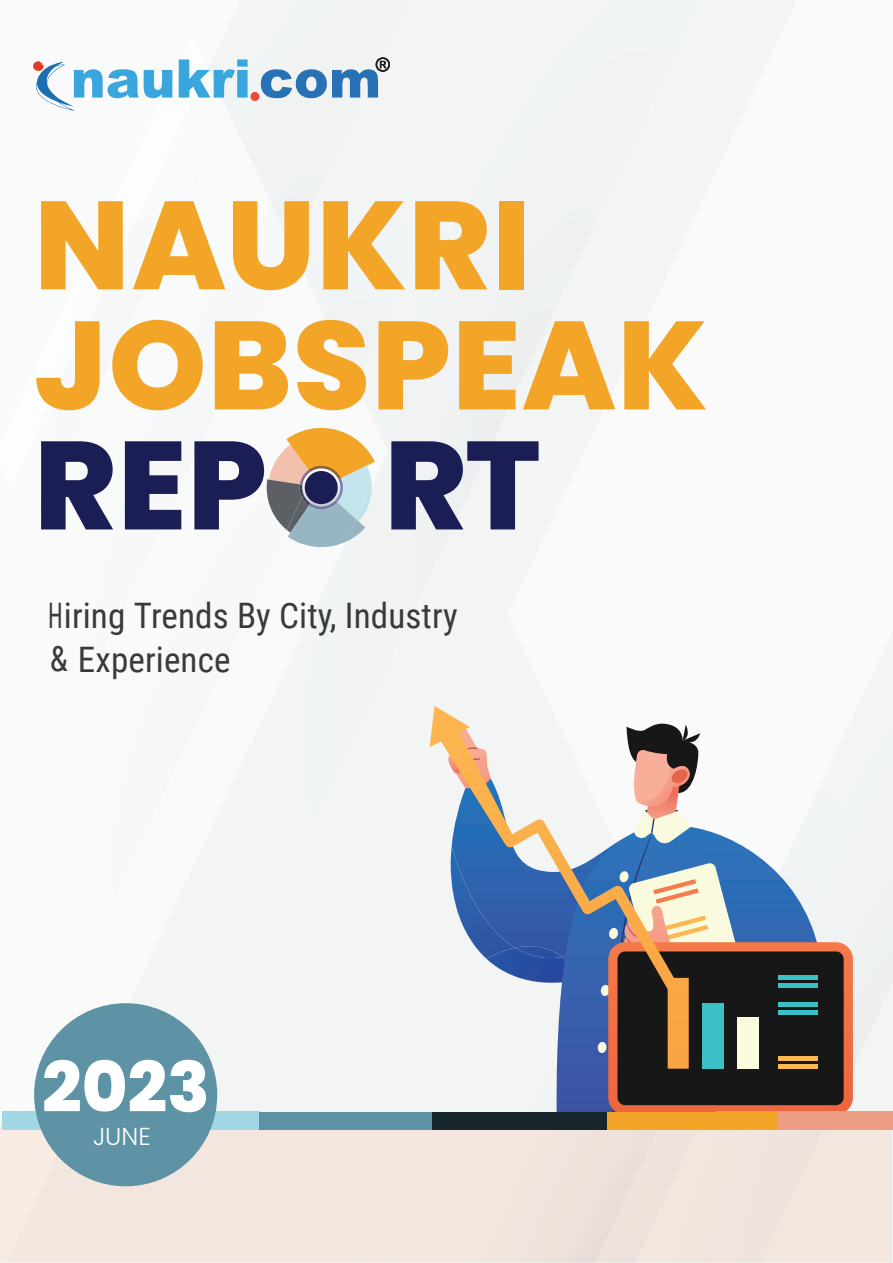
<style>
.page{position:relative;width:893px;height:1263px;background:#f3f4f4}
.page>*{position:absolute;margin:0;border:0;box-sizing:border-box;transform-origin:0 0}
.t1{font:800 125.1px/120px "Poppins";letter-spacing:.01em;color:#f3a528}
.t2{font:800 125.1px "Poppins";color:#1b1e55}
.t3{font:800 69.75px "Poppins";color:#fff}
.t4{font:35.1px/43.7px "Roboto Condensed";letter-spacing:.005em;color:#393a3a;scale:.67 1}
.t5{font:300 24.6px "Poppins";color:#fff}
</style>
<div class="page">
<img style="left:269px;top:448px;width:17px;height:31px">
<img style="left:267px;top:479px;width:19px;height:50px">
<img style="left:269px;top:480px;width:17px;height:4px">
<img style="left:298px;top:542px;width:47px;height:5px">
<svg style="left:286px;top:428px;width:89px;height:114px"></svg>
<svg style="left:302px;top:468px;width:38px;height:39px"></svg>
<div style="left:305px;top:471px;width:33px;height:33px;background:#1b1e55;border-radius:50%"></div>
<div style="left:73px;top:1130px;width:819px;height:132px;background:#f3e6df"></div>
<div style="left:352px;top:1130px;width:34px;height:132px;background:#f3e6df"></div>
<div style="left:386px;top:1130px;width:132px;height:132px;background:#f3e6df"></div>
<div style="left:702px;top:1130px;width:126px;height:132px;background:#f1e4de"></div>
<div style="left:661px;top:1130px;width:41px;height:132px;background:#f2e5df"></div>
<div style="left:518px;top:1130px;width:143px;height:132px;background:#efe2db"></div>
<div style="left:0;top:1130px;width:73px;height:132px;background:#f8ebe4"></div>
<img style="left:0;top:1122px;width:8px;height:17px">
<svg style="left:33px;top:57px;width:357px;height:54px"></svg>
<div style="left:2px;top:1112px;width:257px;height:18px;background:#a1d7e4"></div>
<svg style="left:430px;top:706px;width:30px;height:47px"></svg>
<svg style="left:448px;top:721px;width:405px;height:391px"></svg>
<div style="left:716px;top:1112px;width:177px;height:18px;background:#ed9d83"></div>
<div style="left:605px;top:1112px;width:173px;height:18px;background:#f3a528"></div>
<div style="left:432px;top:1112px;width:175px;height:18px;background:#16262c"></div>
<div style="left:259px;top:1112px;width:173px;height:18px;background:#5d93a5"></div>
<div style="left:34px;top:1003px;width:183px;height:183px;background:#5d93a5;border-radius:50%"></div>
<h1 class="t1" style="left:34px;top:186px;width:675px">NAUKRI<br>JOBSPEAK</h1>
<h1 class="t2" style="left:34px;top:413px;width:508px">REP RT</h1>
<p class="t4" style="left:48px;top:592px;width:613px">Hiring Trends By City, Industry &amp; Experience</p>
<h2 class="t3" style="left:42px;top:1047px;width:169px">2023</h2>
<p class="t5" style="left:93px;top:1122px;width:59px">JUNE</p>
</div>
